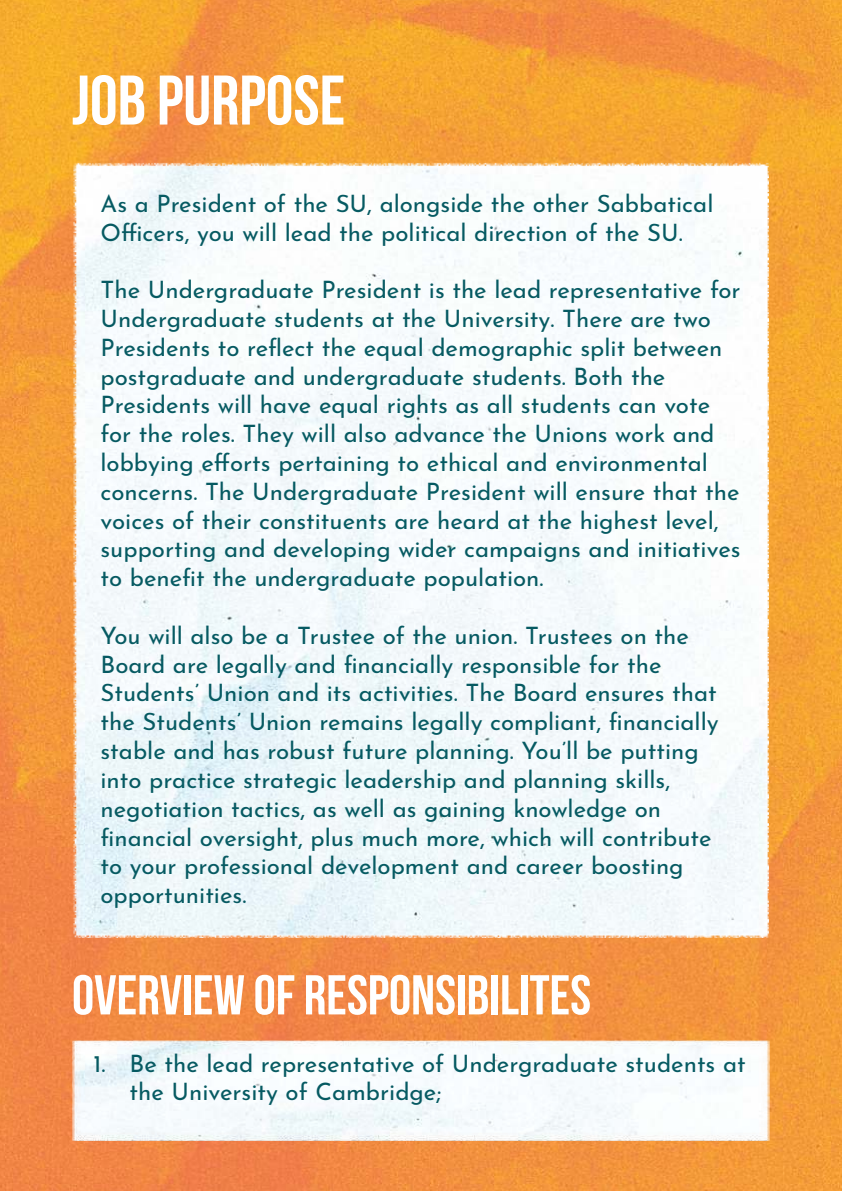
<style>
.page{position:relative;width:842px;height:1191px;background:#fff}
.page>*{position:absolute;margin:0;border:0;box-sizing:border-box;transform-origin:0 0}
.t1{font:700 70px "Bebas Neue";color:#fff}
.t2{font:700 56px "Bebas Neue";color:#fff}
.t3{font:24px/28.8px "Josefin Sans";color:#065a62}
</style>
<div class="page">
<img style="left:0;top:0;width:842px;height:1191px">
<img style="left:72px;top:161px;width:697px;height:777px">
<img style="left:72px;top:1040px;width:698px;height:100px">
<h1 class="t1" style="left:72px;top:59px;width:275px">JOB PURPOSE</h1>
<p class="t3" style="left:101px;top:186px;width:614px">As a President of the SU, alongside the other Sabbatical<br>Officers, you will lead the political direction of the SU.</p>
<p class="t3" style="left:101px;top:272px;width:642px">The Undergraduate President is the lead representative for Undergraduate students at the University. There are two Presidents to reflect the equal demographic split between postgraduate and undergraduate students. Both the Presidents will have equal rights as all students can vote for the roles. They will also advance the Unions work and lobbying efforts pertaining to ethical and environmental concerns. The Undergraduate President will ensure that the voices of their constituents are heard at the highest level, supporting and developing wider campaigns and initiatives to benefit the undergraduate population.</p>
<p class="t3" style="left:101px;top:618px;width:620px">You will also be a Trustee of the union. Trustees on the Board are legally and financially responsible for the Students’ Union and its activities. The Board ensures that the Students’ Union remains legally compliant, financially stable and has robust future planning. You’ll be putting into practice strategic leadership and planning skills, negotiation tactics, as well as gaining knowledge on financial oversight, plus much more, which will contribute to your professional development and career boosting opportunities.</p>
<h2 class="t2" style="left:72px;top:962px;width:521px">OVERVIEW OF RESPONSIBILITES</h2>
<p class="t3" style="left:130px;top:1045px;width:618px;text-indent:-36px">1. Be the lead representative of Undergraduate students at the University of Cambridge;</p>
</div>
